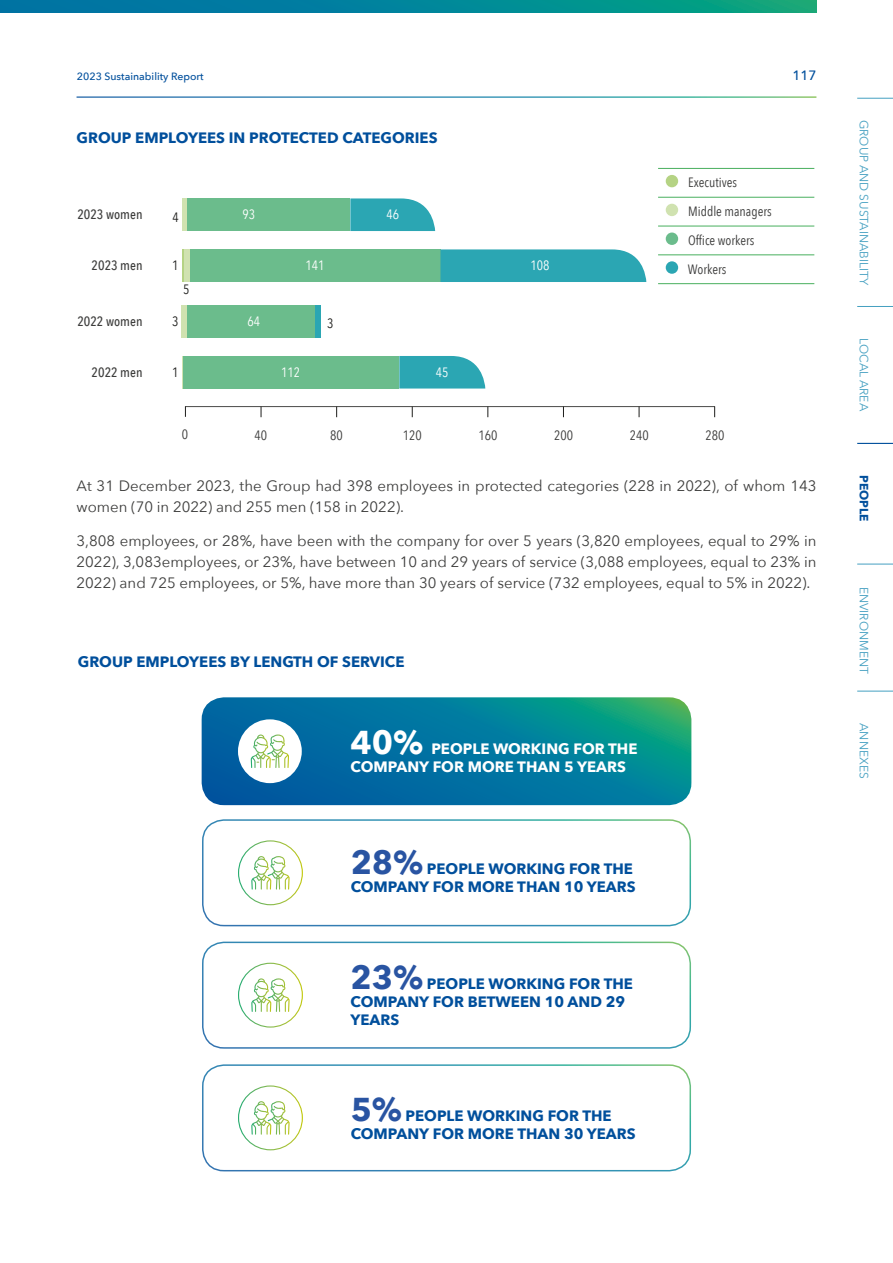
<style>
.page{position:relative;width:893px;height:1263px;background:#fff}
.page>*{position:absolute;margin:0;border:0;box-sizing:border-box;transform-origin:0 0}
.t1{font:15px/21px "Avenir Next";color:#3d3d3c}
.t2{font:700 15px/18px "Avenir Next";color:#004f9c}
.t3{font:700 15px/18px "Avenir Next";color:#fff}
.t4{font:13.5px/28.8px "Avenir Next Condensed";color:#3d3d3c}
.t5{font:500 13.5px "Avenir Next Condensed";color:#3d3d3c}
.t6{font:13.5px "Avenir Next Condensed";color:#fff}
.t7{font:13.5px "Avenir Next Condensed";color:#1d1d1b}
.t8{font:500 13.5px "Avenir Next";color:#004f9c}
.t9{font:12px "Avenir Next";color:#45a0c1}
.t10{font:700 12px "Avenir Next";color:#004f9c}
.t11{font:500 10.5px "Avenir Next";color:#004f9c}
.s1{font-size:33px}
.s2{font-size:33px;color:#2954a2}
</style>
<div class="page">
<hr style="left:658px;top:168px;width:156px;height:1px;background:#48af5e">
<hr style="left:658px;top:197px;width:156px;height:1px;background:#48af5e">
<hr style="left:658px;top:226px;width:156px;height:1px;background:#48af5e">
<hr style="left:658px;top:254px;width:156px;height:1px;background:#48af5e">
<hr style="left:658px;top:283px;width:156px;height:1px;background:#48af5e">
<div style="left:666px;top:175px;width:12px;height:12px;background:#b5d384;border-radius:50%"></div>
<div style="left:666px;top:204px;width:12px;height:12px;background:#d0e2b0;border-radius:50%"></div>
<div style="left:666px;top:233px;width:12px;height:12px;background:#6bbc8c;border-radius:50%"></div>
<div style="left:666px;top:261px;width:12px;height:13px;background:#2ba6b3;border-radius:50%"></div>
<svg style="left:203px;top:700px;width:487px;height:104px;background:#03799b"></svg>
<div style="left:202px;top:697px;width:489px;height:108px;border:2px solid #fff;border-radius:21px"></div>
<div style="left:202px;top:819px;width:489px;height:107px;border:2px solid #fff;border-radius:21px"></div>
<div style="left:202px;top:942px;width:489px;height:107px;border:2px solid #fff;border-radius:21px"></div>
<div style="left:202px;top:1064px;width:489px;height:107px;border:2px solid #fff;border-radius:21px"></div>
<div style="left:238px;top:719px;width:64px;height:64px;background:#fff;border-radius:50%"></div>
<svg style="left:251px;top:734px;width:38px;height:34px"></svg>
<div style="left:238px;top:840px;width:65px;height:65px;border:1px solid #fff;border-radius:50%"></div>
<svg style="left:251px;top:856px;width:39px;height:33px"></svg>
<div style="left:238px;top:963px;width:65px;height:64px;border:1px solid #fff;border-radius:50%"></div>
<svg style="left:251px;top:978px;width:39px;height:34px"></svg>
<div style="left:238px;top:1085px;width:65px;height:65px;border:1px solid #fff;border-radius:50%"></div>
<svg style="left:251px;top:1101px;width:39px;height:34px"></svg>
<hr style="left:185px;top:406px;width:530px;height:1px;background:#1d1d1b">
<div style="left:182px;top:198px;width:6px;height:33px;background:#d0e2b0"></div>
<div style="left:183px;top:250px;width:7px;height:32px;background:#d0e2b0"></div>
<hr style="left:182px;top:249px;width:1px;height:33px;background:#b5d384">
<div style="left:188px;top:198px;width:162px;height:33px;background:#6bbc8c"></div>
<div style="left:190px;top:249px;width:250px;height:33px;background:#6bbc8c"></div>
<div style="left:187px;top:305px;width:128px;height:32px;background:#6bbc8c"></div>
<svg style="left:350px;top:198px;width:85px;height:33px;background:#3faeba"></svg>
<div style="left:440px;top:249px;width:206px;height:33px;background:#2ba6b3"></div>
<div style="left:182px;top:305px;width:5px;height:33px;background:#d0e2b0"></div>
<hr style="left:182px;top:356px;width:1px;height:32px;background:#d0e2b0">
<div style="left:315px;top:305px;width:6px;height:32px;background:#2ba6b3"></div>
<div style="left:183px;top:356px;width:216px;height:32px;background:#6bbc8c"></div>
<svg style="left:399px;top:356px;width:86px;height:32px;background:#3cadb9"></svg>
<svg style="left:0;top:0;width:816px;height:13px;background:#028896"></svg>
<hr style="left:857px;top:98px;width:36px;height:1px;background:#45a0c1">
<hr style="left:857px;top:306px;width:36px;height:1px;background:#45a0c1">
<hr style="left:857px;top:443px;width:36px;height:1px;background:#004f9c">
<hr style="left:857px;top:564px;width:36px;height:1px;background:#45a0c1">
<hr style="left:857px;top:691px;width:36px;height:1px;background:#45a0c1">
<p class="t11" style="left:77px;top:67px;width:128px">2023 Sustainability Report</p>
<p class="t8" style="left:792px;top:63px;width:26px">117</p>
<p class="t2" style="left:77px;top:128px;width:362px">GROUP EMPLOYEES IN PROTECTED CATEGORIES</p>
<p class="t5" style="left:77px;top:206px;width:67px">2023 women</p>
<p class="t5" style="left:92px;top:257px;width:52px">2023 men</p>
<p class="t7" style="left:172px;top:205px;width:8px">4</p>
<p class="t6" style="left:242px;top:203px;width:14px">93</p>
<p class="t6" style="left:387px;top:203px;width:14px">46</p>
<p class="t7" style="left:172px;top:254px;width:8px">1</p>
<p class="t6" style="left:305px;top:254px;width:21px">141</p>
<p class="t6" style="left:530px;top:254px;width:21px">108</p>
<p class="t7" style="left:183px;top:278px;width:8px">5</p>
<p class="t5" style="left:77px;top:313px;width:67px">2022 women</p>
<p class="t5" style="left:92px;top:364px;width:52px">2022 men</p>
<p class="t7" style="left:172px;top:309px;width:8px">3</p>
<p class="t6" style="left:248px;top:309px;width:14px">64</p>
<p class="t7" style="left:327px;top:312px;width:8px">3</p>
<p class="t7" style="left:172px;top:360px;width:8px">1</p>
<p class="t6" style="left:281px;top:360px;width:21px">112</p>
<p class="t6" style="left:436px;top:360px;width:14px">45</p>
<p class="t4" style="left:688px;top:168px;width:85px">Executives<br>Middle managers<br>Office workers<br>Workers</p>
<p class="t4" style="left:182px;top:420px;width:8px">0</p>
<p class="t4" style="left:254px;top:420px;width:14px">40</p>
<p class="t4" style="left:330px;top:420px;width:14px">80</p>
<p class="t4" style="left:403px;top:420px;width:21px">120</p>
<p class="t4" style="left:478px;top:420px;width:21px">160</p>
<p class="t4" style="left:554px;top:420px;width:21px">200</p>
<p class="t4" style="left:630px;top:420px;width:21px">240</p>
<p class="t4" style="left:705px;top:420px;width:21px">280</p>
<p class="t1" style="left:77px;top:474px;width:741px">At 31 December 2023, the Group had 398 employees in protected categories (228 in 2022), of whom 143 women (70 in 2022) and 255 men (158 in 2022).</p>
<p class="t1" style="left:77px;top:529px;width:741px;text-align:justify">3,808 employees, or 28%, have been with the company for over 5 years (3,820 employees, equal to 29% in 2022), 3,083employees, or 23%, have between 10 and 29 years of service (3,088 employees, equal to 23% in 2022) and 725 employees, or 5%, have more than 30 years of service (732 employees, equal to 5% in 2022).</p>
<p class="t2" style="left:78px;top:653px;width:328px">GROUP EMPLOYEES BY LENGTH OF SERVICE</p>
<p class="t3" style="left:350px;top:740px;width:289px"><span class="s1">40%</span> PEOPLE WORKING FOR THE<br>COMPANY FOR MORE THAN 5 YEARS</p>
<p class="t2" style="left:350px;top:860px;width:287px"><span class="s2">28%</span> PEOPLE WORKING FOR THE<br>COMPANY FOR MORE THAN 10 YEARS</p>
<p class="t2" style="left:350px;top:975px;width:284px"><span class="s2">23%</span> PEOPLE WORKING FOR THE<br>COMPANY FOR BETWEEN 10 AND 29<br>YEARS</p>
<p class="t2" style="left:350px;top:1106px;width:287px"><span class="s2">5%</span> PEOPLE WORKING FOR THE<br>COMPANY FOR MORE THAN 30 YEARS</p>
<p class="t9" style="left:874px;top:120px;width:167px;rotate:90deg">GROUP AND SUSTAINABILITY</p>
<p class="t9" style="left:874px;top:338px;width:74px;rotate:90deg">LOCAL AREA</p>
<p class="t10" style="left:874px;top:475px;width:48px;rotate:90deg">PEOPLE</p>
<p class="t9" style="left:874px;top:587px;width:89px;rotate:90deg">ENVIRONMENT</p>
<p class="t9" style="left:874px;top:723px;width:57px;rotate:90deg">ANNEXES</p>
</div>
